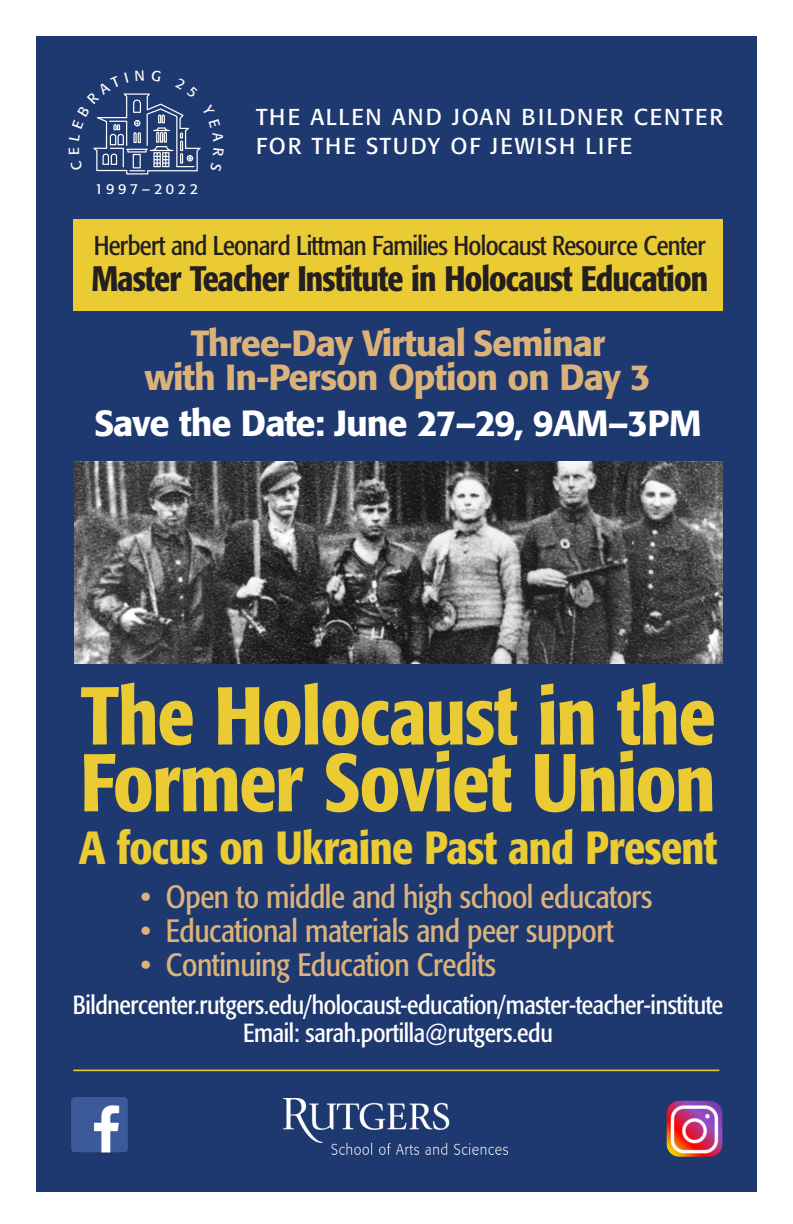
<style>
.page{position:relative;width:793px;height:1224px;background:#fff}
.page>*{position:absolute;margin:0;border:0;box-sizing:border-box;transform-origin:0 0}
.t1{font:500 condensed 81px/66.8px "Formata";letter-spacing:-.015em;color:#ebcb34}
.t2{font:500 condensed 46px "Formata";letter-spacing:-.015em;color:#ebcb34}
.t3{font:500 36px/34px "Formata";letter-spacing:-.03em;color:#dbb37a;text-align:center}
.t4{font:500 36px "Formata";letter-spacing:-.03em;color:#fff}
.t5{font:500 condensed 35px "Formata";letter-spacing:-.025em;color:#231f20}
.t6{font:condensed 32px "Formata";letter-spacing:-.015em;color:#dbb37a}
.t7{font:condensed 27px "Formata";letter-spacing:-.025em;color:#231f20}
.t8{font:condensed 26px/28px "Formata";letter-spacing:-.015em;color:#fff;text-align:center}
.t9{font:22.8px/29px "Formata";letter-spacing:.08em;color:#fff}
.t10{font:14.4px "Formata";letter-spacing:.24em;color:#fff}
</style>
<div class="page">
<div style="left:36px;top:36px;width:720px;height:1155px;background:#1e3870"></div>
<img style="left:284px;top:1098px;width:224px;height:57px">
<img style="left:667px;top:1101px;width:55px;height:56px;border-radius:13px">
<img style="left:71px;top:1097px;width:57px;height:56px">
<hr style="left:73px;top:1070px;width:646px;height:1px;background:#ebcb34">
<img style="left:94px;top:94px;width:107px;height:81px">
<div style="left:73px;top:220px;width:649px;height:91px;background:#ebcb34"></div>
<img style="left:74px;top:462px;width:648px;height:202px">
<svg style="left:94px;top:93px;width:35px;height:48px"></svg>
<svg style="left:175px;top:94px;width:23px;height:4px"></svg>
<p class="t10" style="left:95px;top:182px;width:105px">1997–2022</p>
<p class="t9" style="left:256px;top:104px;width:469px">THE ALLEN AND JOAN BILDNER CENTER<br>FOR THE STUDY OF JEWISH LIFE</p>
<p class="t7" style="left:94px;top:234px;width:614px">Herbert and Leonard Littman Families Holocaust Resource Center</p>
<p class="t5" style="left:91px;top:264px;width:618px">Master Teacher Institute in Holocaust Education</p>
<p class="t3" style="left:145px;top:329px;width:508px">Three-Day Virtual Seminar<br>with In-Person Option on Day 3</p>
<p class="t4" style="left:94px;top:407px;width:609px">Save the Date: June 27–29, 9AM–3PM</p>
<p class="t1" style="left:80px;top:689px;width:637px">The Holocaust in the<br>Former Soviet Union</p>
<p class="t2" style="left:79px;top:829px;width:640px">A focus on Ukraine Past and Present</p>
<p class="t6" style="left:141px;top:884px;width:513px">• Open to middle and high school educators</p>
<p class="t6" style="left:141px;top:918px;width:475px">• Educational materials and peer support</p>
<p class="t6" style="left:141px;top:952px;width:357px">• Continuing Education Credits</p>
<p class="t8" style="left:73px;top:993px;width:652px">Bildnercenter.rutgers.edu/holocaust-education/master-teacher-institute<br>Email: sarah.portilla@rutgers.edu</p>
</div>
